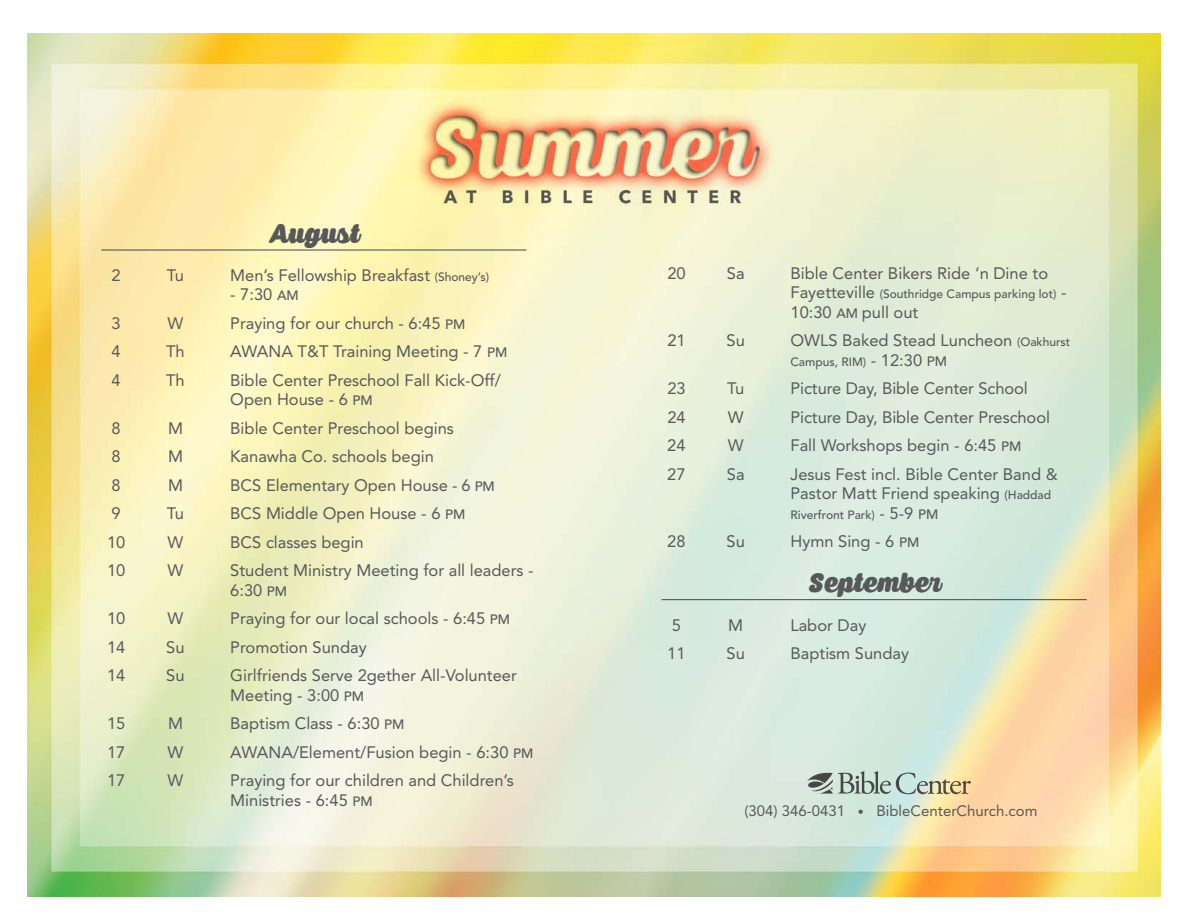
<style>
.page{position:relative;width:1188px;height:918px;background:#fff}
.page>*{position:absolute;margin:0;border:0;box-sizing:border-box;transform-origin:0 0}
.Month{font:27px "Caprica Script Personal Use";letter-spacing:.025em;color:#57585a}
.t1{font:16.5px/19.5px "Avenir";color:#57585a}
.t2{font:15px "Avenir";color:#57585a}
.t3{font:500 12px "Avenir";color:#57585a}
.s1{font-weight:500;font-size:12px}
.s2{font-weight:500;font-size:13.5px}
.s3{font-weight:400;font-size:16.5px}
.s4{font-size:13.5px}
.s5{font-size:12px}
</style>
<div class="page">
<img style="left:27px;top:33px;width:1134px;height:864px">
<svg style="left:807px;top:771px;width:164px;height:23px;background:#b2bcab"></svg>
<hr style="left:101px;top:249px;width:425px;height:2px;background:#57585a">
<hr style="left:662px;top:599px;width:425px;height:1px;background:#57585a">
<p class="Month" style="left:270px;top:217px;width:90px">August</p>
<p class="t1" style="left:112px;top:266px;width:11px">2</p>
<p class="t1" style="left:167px;top:266px;width:19px">Tu</p>
<p class="t1" style="left:230px;top:266px;width:260px">Men’s Fellowship Breakfast <span class="s1">(Shoney’s)</span></p>
<p class="t1" style="left:230px;top:285px;width:70px">- 7:30 <span class="s2">AM</span></p>
<p class="t1" style="left:112px;top:314px;width:11px">3</p>
<p class="t1" style="left:168px;top:314px;width:17px">W</p>
<p class="t1" style="left:230px;top:314px;width:237px">Praying for our church - 6:45 <span class="s2">PM</span></p>
<p class="t1" style="left:112px;top:342px;width:11px">4</p>
<p class="t1" style="left:166px;top:342px;width:20px">Th</p>
<p class="t1" style="left:230px;top:342px;width:279px">AWANA T&amp;T Training Meeting - 7 <span class="s2">PM</span></p>
<p class="t1" style="left:112px;top:371px;width:11px">4</p>
<p class="t1" style="left:166px;top:371px;width:20px">Th</p>
<p class="t1" style="left:230px;top:371px;width:272px">Bible Center Preschool Fall Kick-Off/<br>Open House - 6 <span class="s2">PM</span></p>
<p class="t1" style="left:112px;top:419px;width:11px">8</p>
<p class="t1" style="left:168px;top:419px;width:16px">M</p>
<p class="t1" style="left:230px;top:419px;width:225px">Bible Center Preschool begins</p>
<p class="t1" style="left:112px;top:447px;width:11px">8</p>
<p class="t1" style="left:168px;top:447px;width:16px">M</p>
<p class="t1" style="left:230px;top:447px;width:205px">Kanawha Co. schools begin</p>
<p class="t1" style="left:112px;top:476px;width:11px">8</p>
<p class="t1" style="left:168px;top:476px;width:16px">M</p>
<p class="t1" style="left:230px;top:476px;width:266px">BCS Elementary Open House - 6 <span class="s2">PM</span></p>
<p class="t1" style="left:112px;top:504px;width:11px">9</p>
<p class="t1" style="left:167px;top:504px;width:19px">Tu</p>
<p class="t1" style="left:230px;top:504px;width:237px">BCS Middle Open House - 6 <span class="s2">PM</span></p>
<p class="t1" style="left:107px;top:533px;width:20px">10</p>
<p class="t1" style="left:168px;top:533px;width:17px">W</p>
<p class="t1" style="left:230px;top:533px;width:135px">BCS classes begin</p>
<p class="t1" style="left:107px;top:561px;width:20px">10</p>
<p class="t1" style="left:168px;top:561px;width:17px">W</p>
<p class="t1" style="left:230px;top:561px;width:305px">Student Ministry Meeting for all leaders -<br>6:30 <span class="s2">PM</span></p>
<p class="t1" style="left:107px;top:609px;width:20px">10</p>
<p class="t1" style="left:168px;top:609px;width:17px">W</p>
<p class="t1" style="left:230px;top:609px;width:281px">Praying for our local schools - 6:45 <span class="s2">PM</span></p>
<p class="t1" style="left:107px;top:638px;width:20px">14</p>
<p class="t1" style="left:166px;top:638px;width:20px">Su</p>
<p class="t1" style="left:230px;top:638px;width:138px">Promotion Sunday</p>
<p class="t1" style="left:107px;top:666px;width:20px">14</p>
<p class="t1" style="left:166px;top:666px;width:20px">Su</p>
<p class="t1" style="left:230px;top:666px;width:288px">Girlfriends Serve 2gether All-Volunteer<br>Meeting - 3:00 <span class="s2">PM</span></p>
<p class="t1" style="left:107px;top:714px;width:20px">15</p>
<p class="t1" style="left:168px;top:714px;width:16px">M</p>
<p class="t1" style="left:230px;top:714px;width:176px">Baptism Class - 6:30 <span class="s2">PM</span></p>
<p class="t1" style="left:107px;top:743px;width:20px">17</p>
<p class="t1" style="left:168px;top:743px;width:17px">W</p>
<p class="t1" style="left:230px;top:743px;width:305px">AWANA/Element/Fusion begin - 6:30 <span class="s2">PM</span></p>
<p class="t1" style="left:107px;top:771px;width:20px">17</p>
<p class="t1" style="left:168px;top:771px;width:17px">W</p>
<p class="t1" style="left:230px;top:771px;width:285px">Praying for our children and Children’s<br>Ministries - 6:45 <span class="s2">PM</span></p>
<p class="t1" style="left:667px;top:263px;width:20px">20</p>
<p class="t1" style="left:727px;top:263px;width:19px">Sa</p>
<p class="t1" style="left:790px;top:263px;width:259px">Bible Center Bikers Ride ‘n Dine to</p>
<p class="t3" style="left:790px;top:287px;width:278px"><span class="s3">Fayetteville</span> (Southridge Campus parking lot) <span class="s3">-</span></p>
<p class="t1" style="left:790px;top:302px;width:129px">10:30 <span class="s2">AM</span> pull out</p>
<p class="t1" style="left:667px;top:331px;width:20px">21</p>
<p class="t1" style="left:727px;top:331px;width:20px">Su</p>
<p class="t1" style="left:790px;top:331px;width:281px">OWLS Baked Stead Luncheon <span class="s1">(Oakhurst</span></p>
<p class="t3" style="left:790px;top:355px;width:158px">Campus, RIM) <span class="s3">- 12:30</span> <span class="s4">PM</span></p>
<p class="t1" style="left:667px;top:379px;width:20px">23</p>
<p class="t1" style="left:727px;top:379px;width:19px">Tu</p>
<p class="t1" style="left:790px;top:379px;width:239px">Picture Day, Bible Center School</p>
<p class="t1" style="left:667px;top:407px;width:20px">24</p>
<p class="t1" style="left:728px;top:407px;width:17px">W</p>
<p class="t1" style="left:790px;top:407px;width:261px">Picture Day, Bible Center Preschool</p>
<p class="t1" style="left:667px;top:436px;width:20px">24</p>
<p class="t1" style="left:728px;top:436px;width:17px">W</p>
<p class="t1" style="left:790px;top:436px;width:232px">Fall Workshops begin - 6:45 <span class="s2">PM</span></p>
<p class="t1" style="left:667px;top:464px;width:20px">27</p>
<p class="t1" style="left:727px;top:464px;width:19px">Sa</p>
<p class="t1" style="left:790px;top:464px;width:269px">Jesus Fest incl. Bible Center Band &amp;<br>Pastor Matt Friend speaking <span class="s1">(Haddad</span></p>
<p class="t3" style="left:790px;top:508px;width:149px">Riverfront Park) <span class="s3">- 5-9</span> <span class="s4">PM</span></p>
<p class="t1" style="left:667px;top:532px;width:20px">28</p>
<p class="t1" style="left:727px;top:532px;width:20px">Su</p>
<p class="t1" style="left:790px;top:532px;width:130px">Hymn Sing - 6 <span class="s2">PM</span></p>
<p class="Month" style="left:809px;top:566px;width:133px">September</p>
<p class="t1" style="left:672px;top:615px;width:11px">5</p>
<p class="t1" style="left:728px;top:615px;width:16px">M</p>
<p class="t1" style="left:790px;top:615px;width:77px">Labor Day</p>
<p class="t1" style="left:667px;top:644px;width:20px">11</p>
<p class="t1" style="left:727px;top:644px;width:20px">Su</p>
<p class="t1" style="left:790px;top:644px;width:120px">Baptism Sunday</p>
<p class="t2" style="left:744px;top:802px;width:295px">(304) 346-0431 <span class="s5">•</span> BibleCenterChurch.com</p>
</div>
